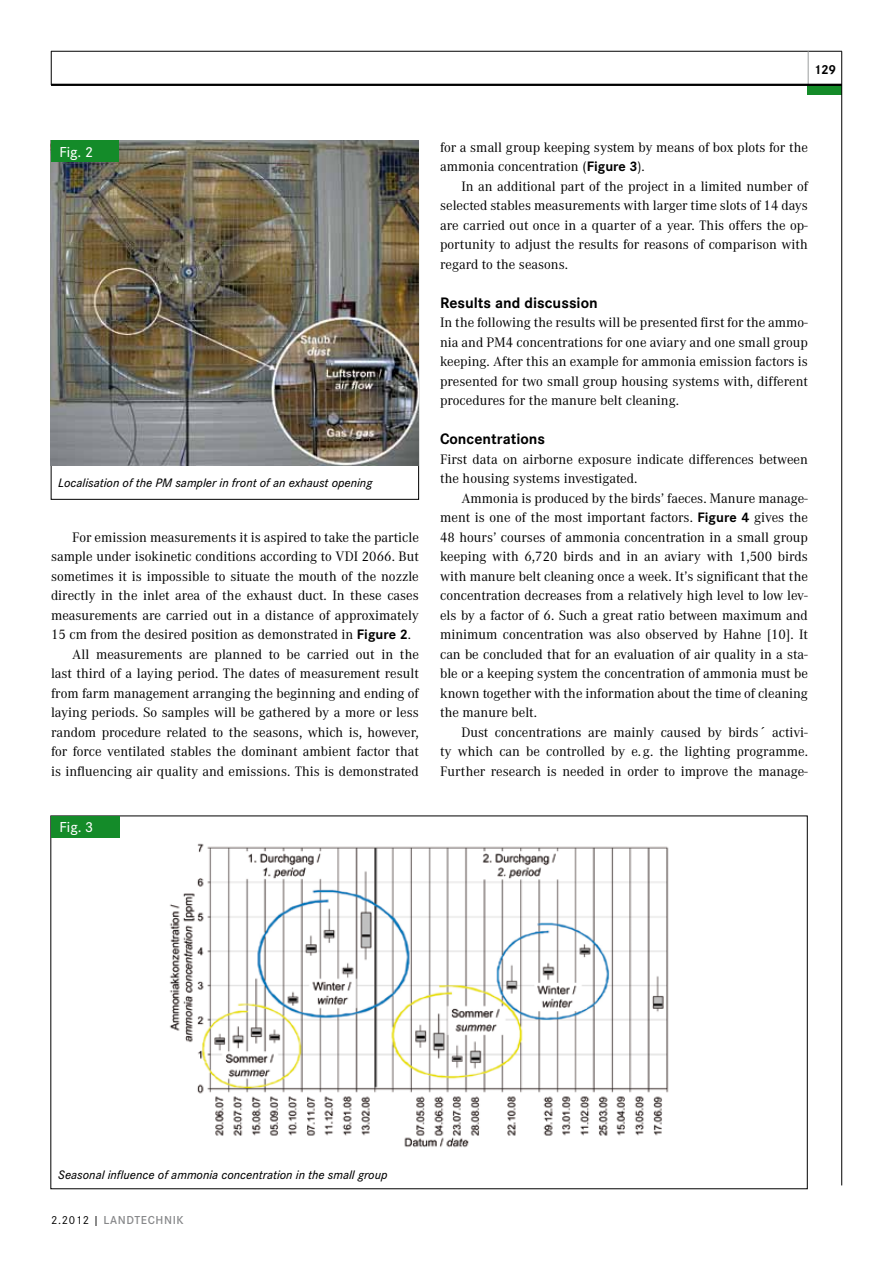
<style>
.page{position:relative;width:893px;height:1263px;background:#fff}
.page>*{position:absolute;margin:0;border:0;box-sizing:border-box;transform-origin:0 0}
.t1{font:700 15.75px "Corporate S";color:#000}
.t2{font:500 15px "Corporate S";color:#fff}
.t3{font:14.25px/19.5px "Corporate A";color:#000;text-align:justify}
.t4{font:700 13.5px "Corporate S";color:#000}
.t5{font:italic 500 12.75px "Corporate S";color:#000}
.t6{font:600 12px "Corporate S";letter-spacing:.05em;color:#87888a}
.s1{font-family:"Corporate S";font-weight:700}
.s2{font-family:"Corporate S"}
.s3{font-weight:400;color:#000}
</style>
<div class="page">
<hr style="left:51px;top:51px;width:1px;height:34px;background:#000">
<hr style="left:51px;top:51px;width:791px;height:1px;background:#000">
<hr style="left:808px;top:51px;width:1px;height:34px;background:#9c9e9f">
<div style="left:808px;top:85px;width:34px;height:10px;background:#148b29"></div>
<hr style="left:841px;top:51px;width:1px;height:1134px;background:#000">
<hr style="left:51px;top:84px;width:791px;height:2px;background:#000">
<img style="left:51px;top:140px;width:368px;height:326px">
<div style="left:51px;top:140px;width:67px;height:21px;background:#148b29"></div>
<div style="left:51px;top:816px;width:68px;height:21px;background:#148b29"></div>
<img style="left:169px;top:843px;width:500px;height:305px">
<p class="t4" style="left:814px;top:61px;width:24px">129</p>
<p class="t2" style="left:59px;top:143px;width:35px">Fig. 2</p>
<p class="t5" style="left:58px;top:475px;width:316px">Localisation of the PM sampler in front of an exhaust opening</p>
<p class="t3" style="left:72px;top:528px;width:348px">For emission measurements it is aspired to take the particle</p>
<p class="t3" style="left:51px;top:547px;width:369px">sample under isokinetic conditions according to VDI 2066. But</p>
<p class="t3" style="left:51px;top:567px;width:369px">sometimes it is impossible to situate the mouth of the nozzle</p>
<p class="t3" style="left:51px;top:586px;width:369px">directly in the inlet area of the exhaust duct. In these cases</p>
<p class="t3" style="left:51px;top:606px;width:369px">measurements are carried out in a distance of approximately</p>
<p class="t3" style="left:51px;top:625px;width:362px">15 cm from the desired position as demonstrated in <span class="s1">Figure 2</span>.</p>
<p class="t3" style="left:72px;top:645px;width:348px">All measurements are planned to be carried out in the</p>
<p class="t3" style="left:51px;top:664px;width:369px">last third of a laying period. The dates of measurement result</p>
<p class="t3" style="left:51px;top:684px;width:369px">from farm management arranging the beginning and ending of</p>
<p class="t3" style="left:51px;top:703px;width:369px">laying periods. So samples will be gathered by a more or less</p>
<p class="t3" style="left:51px;top:723px;width:369px">random procedure related to the seasons, which is, however,</p>
<p class="t3" style="left:51px;top:742px;width:369px">for force ventilated stables the dominant ambient factor that</p>
<p class="t3" style="left:51px;top:762px;width:369px">is influencing air quality and emissions. This is demonstrated</p>
<p class="t2" style="left:60px;top:819px;width:35px">Fig. 3</p>
<p class="t3" style="left:440px;top:138px;width:369px">for a small group keeping system by means of box plots for the ammonia concentration (<span class="s1">Figure 3</span><span class="s2">)</span>.</p>
<p class="t3" style="left:440px;top:177px;width:369px;text-indent:21px">In an additional part of the project in a limited number of selected stables measurements with larger time slots of 14 days are carried out once in a quarter of a year. This offers the op&shy;portunity to adjust the results for reasons of comparison with regard to the seasons.</p>
<p class="t1" style="left:440px;top:294px;width:159px">Results and discussion</p>
<p class="t3" style="left:440px;top:313px;width:369px">In the following the results will be presented first for the ammo&shy;nia and PM4 concentrations for one aviary and one small group keeping. After this an example for ammonia emission factors is presented for two small group housing systems with, different procedures for the manure belt cleaning.</p>
<p class="t1" style="left:440px;top:430px;width:107px">Concentrations</p>
<p class="t3" style="left:440px;top:450px;width:369px">First data on airborne exposure indicate differences between the housing systems investigated.</p>
<p class="t3" style="left:440px;top:489px;width:369px;text-indent:21px">Ammonia is produced by the birds’ faeces. Manure manage&shy;ment is one of the most important factors. <span class="s1">Figure 4</span> gives the 48 hours’ courses of ammonia concentration in a small group keeping with 6,720 birds and in an aviary with 1,500 birds with manure belt cleaning once a week. It’s significant that the concentration decreases from a relatively high level to low lev&shy;els by a factor of 6. Such a great ratio between maximum and minimum concentration was also observed by Hahne [10]. It can be concluded that for an evaluation of air quality in a sta&shy;ble or a keeping system the concentration of ammonia must be known together with the information about the time of cleaning the manure belt.</p>
<p class="t3" style="left:440px;top:723px;width:369px;text-indent:21px">Dust concentrations are mainly caused by birds´ activi&shy;ty which can be controlled by e. g. the lighting programme.<br>Further research is needed in order to improve the manage-</p>
<p class="t5" style="left:58px;top:1168px;width:331px">Seasonal influence of ammonia concentration in the small group</p>
<p class="t6" style="left:51px;top:1213px;width:134px"><span class="s3">2.2012 |</span> LANDTECHNIK</p>
</div>
